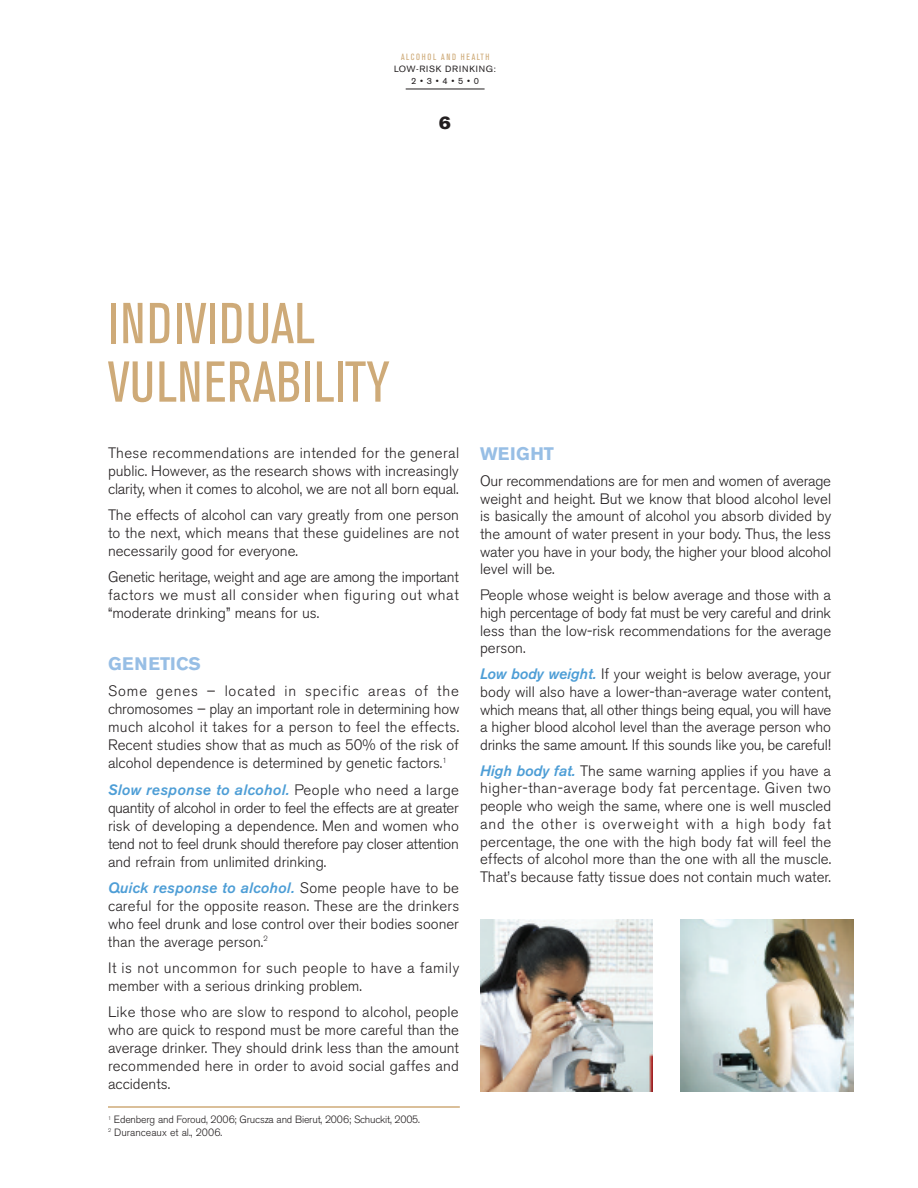
<style>
.page{position:relative;width:918px;height:1188px;background:#fff}
.page>*{position:absolute;margin:0;border:0;box-sizing:border-box;transform-origin:0 0}
.t1{font:condensed 57px/58.5px "Akzidenz Grotesk BE";letter-spacing:.01em;color:#ceaa78}
.t2{font:700 18px "Akzidenz Grotesk BE";letter-spacing:.02em;color:#97bee5}
.t3{font:18px "Akzidenz Grotesk BE Super";color:#231f20}
.t4{font:300 15px/18px "Akzidenz Grotesk BE";color:#231f20;text-align:justify}
.t5{font:300 15px/18px "Akzidenz Grotesk BE";letter-spacing:.04em;color:#231f20}
.t6{font:300 10.5px/12.6px "Akzidenz Grotesk BE";letter-spacing:-.02em;color:#231f20}
.t7{font:9px/12px "Akzidenz Grotesk BE";letter-spacing:.08em;color:#231f20;text-align:center}
.t8{font:condensed 9px "Akzidenz Grotesk BE";letter-spacing:.17em;color:#ceaa78}
.s1{font-weight:500;font-style:italic;color:#4e9ed6}
</style>
<div class="page">
<hr style="left:406px;top:89px;width:79px;height:1px;background:#231f20">
<img style="left:480px;top:919px;width:173px;height:173px">
<img style="left:680px;top:919px;width:173px;height:173px">
<hr style="left:108px;top:1106px;width:352px;height:2px;background:#ceaa78">
<p class="t8" style="left:401px;top:54px;width:90px">ALCOHOL AND HEALTH</p>
<p class="t7" style="left:394px;top:64px;width:103px">LOW-RISK DRINKING:<br>2 • 3 • 4 • 5 • 0</p>
<p class="t3" style="left:439px;top:116px;width:13px">6</p>
<h1 class="t1" style="left:108px;top:298px;width:283px">INDIVIDUAL<br>VULNERABILITY</h1>
<p class="t4" style="left:108px;top:445px;width:353px">These recommendations are intended for the general public. However, as the research shows with increasingly clarity, when it comes to alcohol, we are not all born equal.</p>
<p class="t4" style="left:108px;top:507px;width:353px">The effects of alcohol can vary greatly from one person to the next, which means that these guidelines are not necessarily good for everyone.</p>
<p class="t4" style="left:108px;top:569px;width:352px">Genetic heritage, weight and age are among the important factors we must all consider when figuring out what “moderate drinking” means for us.</p>
<p class="t2" style="left:108px;top:657px;width:95px">GENETICS</p>
<p class="t4" style="left:108px;top:683px;width:353px">Some genes – located in specific areas of the chromosomes – play an important role in determining how much alcohol it takes for a person to feel the effects.<br>Recent studies show that as much as 50% of the risk of alcohol dependence is determined by genetic factors.<sup>1</sup></p>
<p class="t4" style="left:108px;top:782px;width:353px"><span class="s1">Slow response to alcohol.</span> People who need a large quantity of alcohol in order to feel the effects are at greater risk of developing a dependence. Men and women who tend not to feel drunk should therefore pay closer attention and refrain from unlimited drinking.</p>
<p class="t4" style="left:108px;top:880px;width:353px"><span class="s1">Quick response to alcohol.</span> Some people have to be careful for the opposite reason. These are the drinkers who feel drunk and lose control over their bodies sooner than the average person.<sup>2</sup></p>
<p class="t5" style="left:108px;top:960px;width:353px">It is not uncommon for such people to have a family member with a serious drinking problem.</p>
<p class="t4" style="left:108px;top:1004px;width:353px">Like those who are slow to respond to alcohol, people who are quick to respond must be more careful than the average drinker. They should drink less than the amount recommended here in order to avoid social gaffes and accidents.</p>
<p class="t6" style="left:108px;top:1114px;width:314px"><sup>1</sup> Edenberg and Foroud, 2006; Grucsza and Bierut, 2006; Schuckit, 2005.<br><sup>2</sup> Duranceaux et al., 2006.</p>
<p class="t2" style="left:480px;top:447px;width:75px">WEIGHT</p>
<p class="t4" style="left:480px;top:473px;width:353px">Our recommendations are for men and women of average weight and height. But we know that blood alcohol level is basically the amount of alcohol you absorb divided by the amount of water present in your body. Thus, the less water you have in your body, the higher your blood alcohol level will be.</p>
<p class="t4" style="left:480px;top:587px;width:353px">People whose weight is below average and those with a high percentage of body fat must be very careful and drink less than the low-risk recommendations for the average person.</p>
<p class="t4" style="left:480px;top:666px;width:353px"><span class="s1">Low body weight.</span> If your weight is below average, your body will also have a lower-than-average water content, which means that, all other things being equal, you will have a higher blood alcohol level than the average person who drinks the same amount. If this sounds like you, be careful!</p>
<p class="t4" style="left:480px;top:763px;width:353px"><span class="s1">High body fat.</span> The same warning applies if you have a higher-than-average body fat percentage. Given two people who weigh the same, where one is well muscled and the other is overweight with a high body fat percentage, the one with the high body fat will feel the effects of alcohol more than the one with all the muscle.<br>That’s because fatty tissue does not contain much water.</p>
</div>
